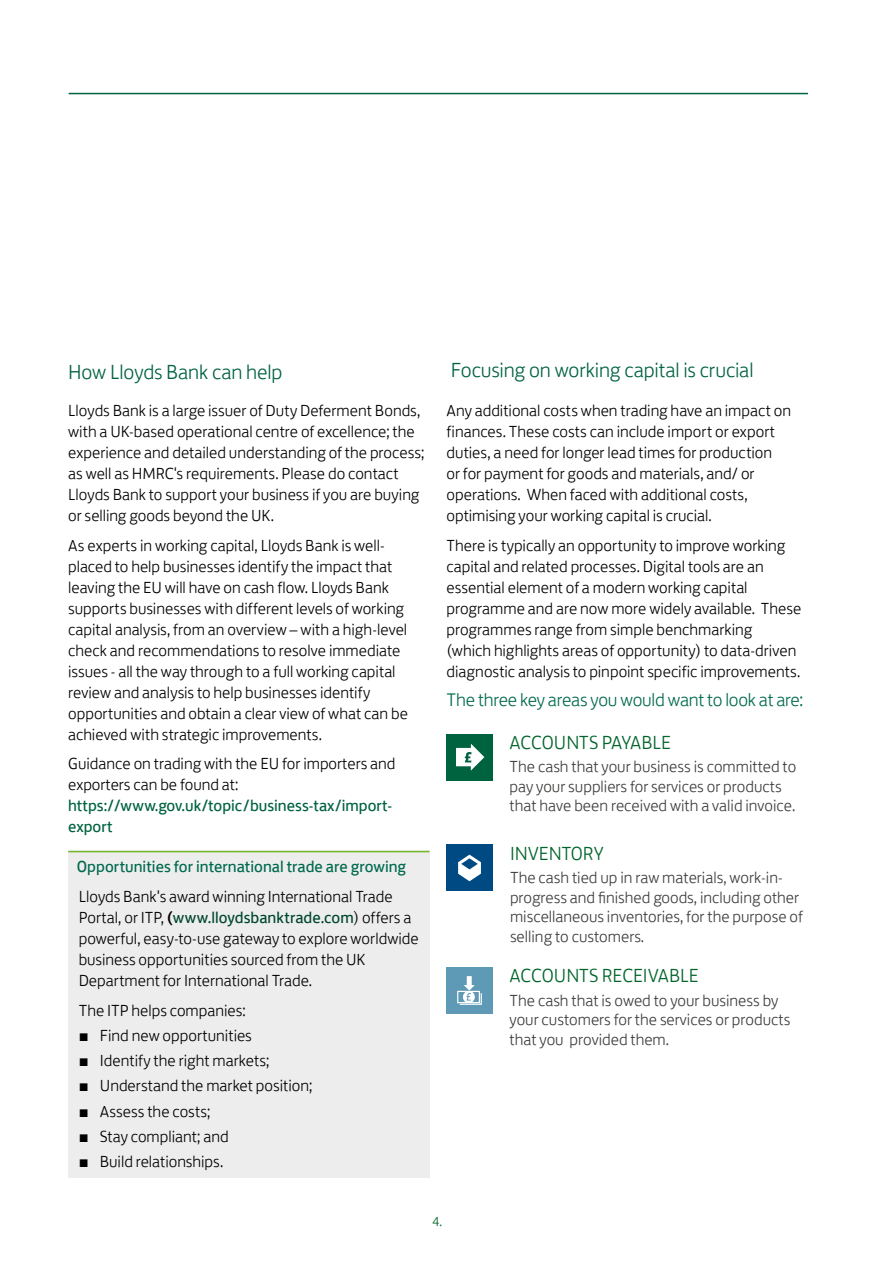
<style>
.page{position:relative;width:893px;height:1263px;background:#fff}
.page>*{position:absolute;margin:0;border:0;box-sizing:border-box;transform-origin:0 0}
.t1{font:300 21px "Lloyds Bank Jack";letter-spacing:-.005em;color:#006340}
.t2{font:300 19.5px "Lloyds Bank Jack";color:#00652a}
.t3{font:300 18.75px "Lloyds Bank Jack";letter-spacing:-.015em;color:#006a4d}
.t4{font:300 16.5px/21px "Lloyds Bank Jack";color:#000}
.t5{font:300 16.5px/19.5px "Lloyds Bank Jack";color:#3c3c3b}
.t6{font:16.5px/21px "Lloyds Bank Jack";color:#006340}
.t7{font:16.5px "Lloyds Bank Jack";color:#006a4d}
.t8{font:300 13.5px "Lloyds Bank Jack";color:#00652a}
.s1{font-weight:500}
.s2{font-weight:400;color:#004731}
.s3{font-family:"Arial";font-weight:400}
</style>
<div class="page">
<hr style="left:69px;top:93px;width:739px;height:1px;background:#006340">
<div style="left:446px;top:734px;width:47px;height:46px;background:#006340"></div>
<svg style="left:456px;top:744px;width:28px;height:27px"></svg>
<div style="left:446px;top:845px;width:47px;height:46px;background:#004a83"></div>
<svg style="left:458px;top:854px;width:23px;height:27px"></svg>
<div style="left:446px;top:967px;width:47px;height:46px;background:#5e9ab6"></div>
<svg style="left:457px;top:976px;width:25px;height:29px"></svg>
<div style="left:68px;top:851px;width:361px;height:327px;background:#ededed"></div>
<hr style="left:68px;top:851px;width:361px;height:1px;background:#76b82a">
<p class="t1" style="left:68px;top:355px;width:216px">How Lloyds Bank can help</p>
<p class="t4" style="left:68px;top:398px;width:358px">Lloyds Bank is a large issuer of Duty Deferment Bonds, with a UK-based operational centre of excellence; the experience and detailed understanding of the process; as well as HMRC's requirements. Please do contact Lloyds Bank to support your business if you are buying or selling goods beyond the UK.</p>
<p class="t4" style="left:68px;top:533px;width:341px">As experts in working capital, Lloyds Bank is well&shy;placed to help businesses identify the impact that leaving the EU will have on cash flow. Lloyds Bank supports businesses with different levels of working capital analysis, from an overview – with a high-level check and recommendations to resolve immediate issues - all the way through to a full working capital review and analysis to help businesses identify opportunities and obtain a clear view of what can be achieved with strategic improvements.</p>
<p class="t4" style="left:68px;top:752px;width:329px">Guidance on trading with the EU for importers and exporters can be found at:</p>
<p class="t6" style="left:68px;top:794px;width:326px">https://www.gov.uk/topic/business-tax/import&shy;export</p>
<p class="t7" style="left:77px;top:853px;width:331px">Opportunities for international trade are growing</p>
<p class="t4" style="left:79px;top:884px;width:342px">Lloyds Bank's award winning International Trade Portal, or ITP, <span class="s1">(</span><span class="s2">www.lloydsbanktrade.com</span>) offers a powerful, easy-to-use gateway to explore worldwide business opportunities sourced from the UK Department for International Trade.</p>
<p class="t4" style="left:79px;top:998px;width:169px">The ITP helps companies:</p>
<p class="t4" style="left:79px;top:1023px;width:175px"><span class="s3">■</span> Find new opportunities</p>
<p class="t4" style="left:79px;top:1048px;width:192px"><span class="s3">■</span> Identify the right markets;</p>
<p class="t4" style="left:79px;top:1073px;width:235px"><span class="s3">■</span> Understand the market position;</p>
<p class="t4" style="left:79px;top:1099px;width:133px"><span class="s3">■</span> Assess the costs;</p>
<p class="t4" style="left:79px;top:1124px;width:151px"><span class="s3">■</span> Stay compliant; and</p>
<p class="t4" style="left:79px;top:1149px;width:146px"><span class="s3">■</span> Build relationships.</p>
<p class="t1" style="left:451px;top:353px;width:304px">Focusing on working capital is crucial</p>
<p class="t4" style="left:446px;top:398px;width:346px">Any additional costs when trading have an impact on finances. These costs can include import or export duties, a need for longer lead times for production<br>or for payment for goods and materials, and/ or operations. When faced with additional costs, optimising your working capital is crucial.</p>
<p class="t4" style="left:446px;top:533px;width:356px">There is typically an opportunity to improve working capital and related processes. Digital tools are an essential element of a modern working capital programme and are now more widely available. These programmes range from simple benchmarking<br>(which highlights areas of opportunity) to data-driven diagnostic analysis to pinpoint specific improvements.</p>
<p class="t3" style="left:446px;top:685px;width:358px">The three key areas you would want to look at are:</p>
<p class="t2" style="left:510px;top:726px;width:163px">ACCOUNTS PAYABLE</p>
<p class="t5" style="left:510px;top:755px;width:288px">The cash that your business is committed to pay your suppliers for services or products that have been received with a valid invoice.</p>
<p class="t2" style="left:510px;top:837px;width:95px">INVENTORY</p>
<p class="t5" style="left:510px;top:866px;width:294px">The cash tied up in raw materials, work-in&shy;progress and finished goods, including other miscellaneous inventories, for the purpose of selling to customers.</p>
<p class="t2" style="left:510px;top:960px;width:191px">ACCOUNTS RECEIVABLE</p>
<p class="t5" style="left:510px;top:989px;width:282px">The cash that is owed to your business by your customers for the services or products that you provided them.</p>
<p class="t8" style="left:432px;top:1211px;width:11px">4.</p>
</div>
